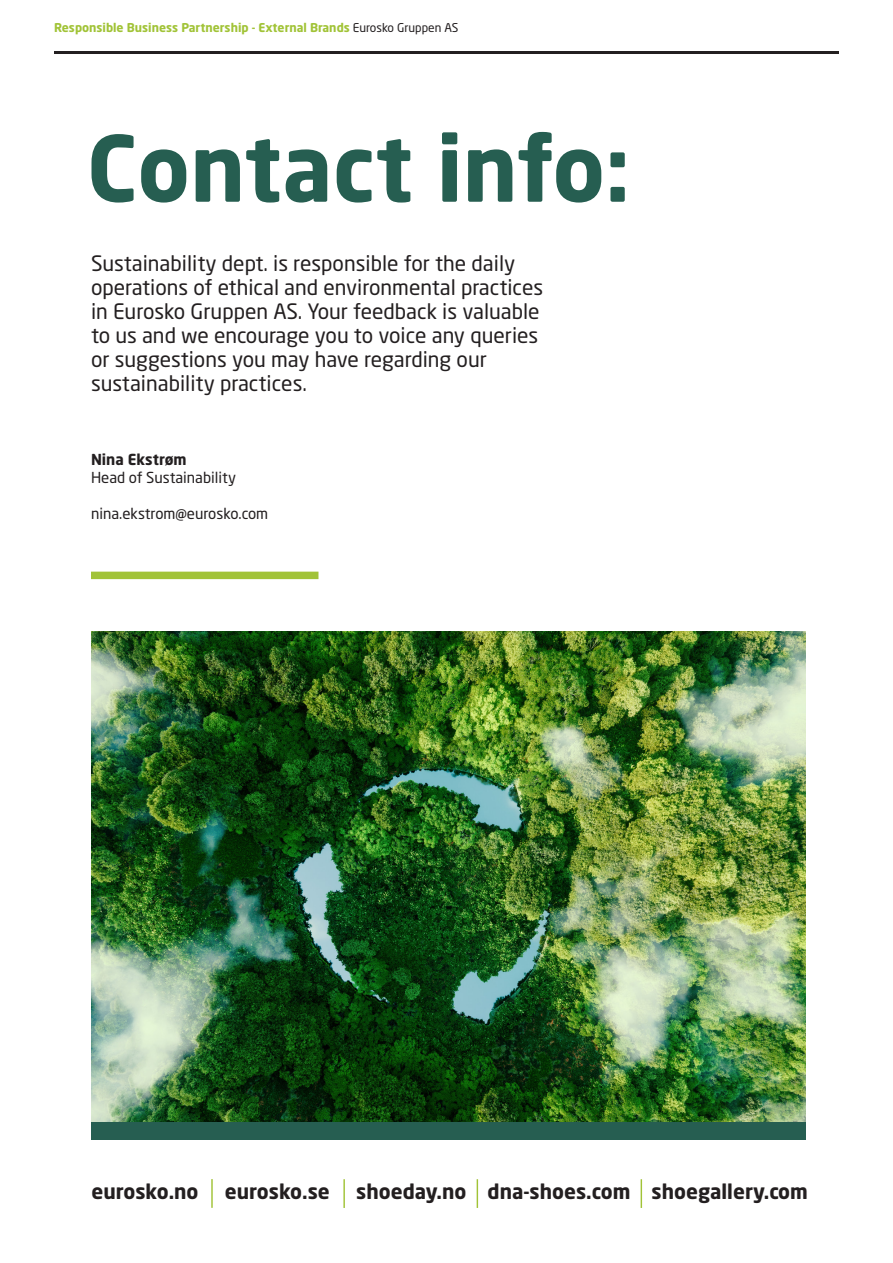
<style>
.page{position:relative;width:893px;height:1263px;background:#fff}
.page>*{position:absolute;margin:0;border:0;box-sizing:border-box;transform-origin:0 0}
.t1{font:700 90px "Neo Sans W1 G";color:#265e51}
.t2{font:21px/24px "Neo Sans W1 G";color:#231f20}
.t3{font:700 20.25px "Neo Sans W1 G";color:#231f20}
.t4{font:15px "Neo Sans W1 G";color:#231f20}
.t5{font:700 15px "Neo Sans W1 G";color:#231f20}
.t6{font:700 12px "Neo Sans W1 G";color:#a1c337}
.s1{font-weight:400;color:#231f20}
</style>
<div class="page">
<hr style="left:54px;top:51px;width:785px;height:3px;background:#231f20">
<div style="left:91px;top:572px;width:227px;height:7px;background:#a1c337"></div>
<img style="left:91px;top:631px;width:714px;height:492px">
<div style="left:91px;top:1123px;width:714px;height:17px;background:#265e51"></div>
<hr style="left:211px;top:1179px;width:2px;height:29px;background:#a1c337">
<hr style="left:343px;top:1179px;width:2px;height:29px;background:#a1c337">
<svg style="left:477px;top:1179px;width:1px;height:29px"></svg>
<svg style="left:641px;top:1179px;width:1px;height:29px"></svg>
<p class="t6" style="left:54px;top:20px;width:406px">Responsible Business Partnership - External Brands <span class="s1">Eurosko Gruppen AS</span></p>
<h1 class="t1" style="left:87px;top:111px;width:545px">Contact info:</h1>
<p class="t2" style="left:91px;top:251px;width:454px">Sustainability dept. is responsible for the daily operations of ethical and environmental practices in Eurosko Gruppen AS. Your feedback is valuable to us and we encourage you to voice any queries or suggestions you may have regarding our sustainability practices.</p>
<p class="t5" style="left:91px;top:450px;width:97px">Nina Ekstrøm</p>
<p class="t4" style="left:91px;top:469px;width:147px">Head of Sustainability</p>
<p class="t4" style="left:91px;top:505px;width:179px">nina.ekstrom@eurosko.com</p>
<p class="t3" style="left:91px;top:1178px;width:109px">eurosko.no</p>
<p class="t3" style="left:225px;top:1178px;width:106px">eurosko.se</p>
<p class="t3" style="left:356px;top:1178px;width:453px">shoeday.no dna-shoes.com shoegallery.com</p>
</div>
